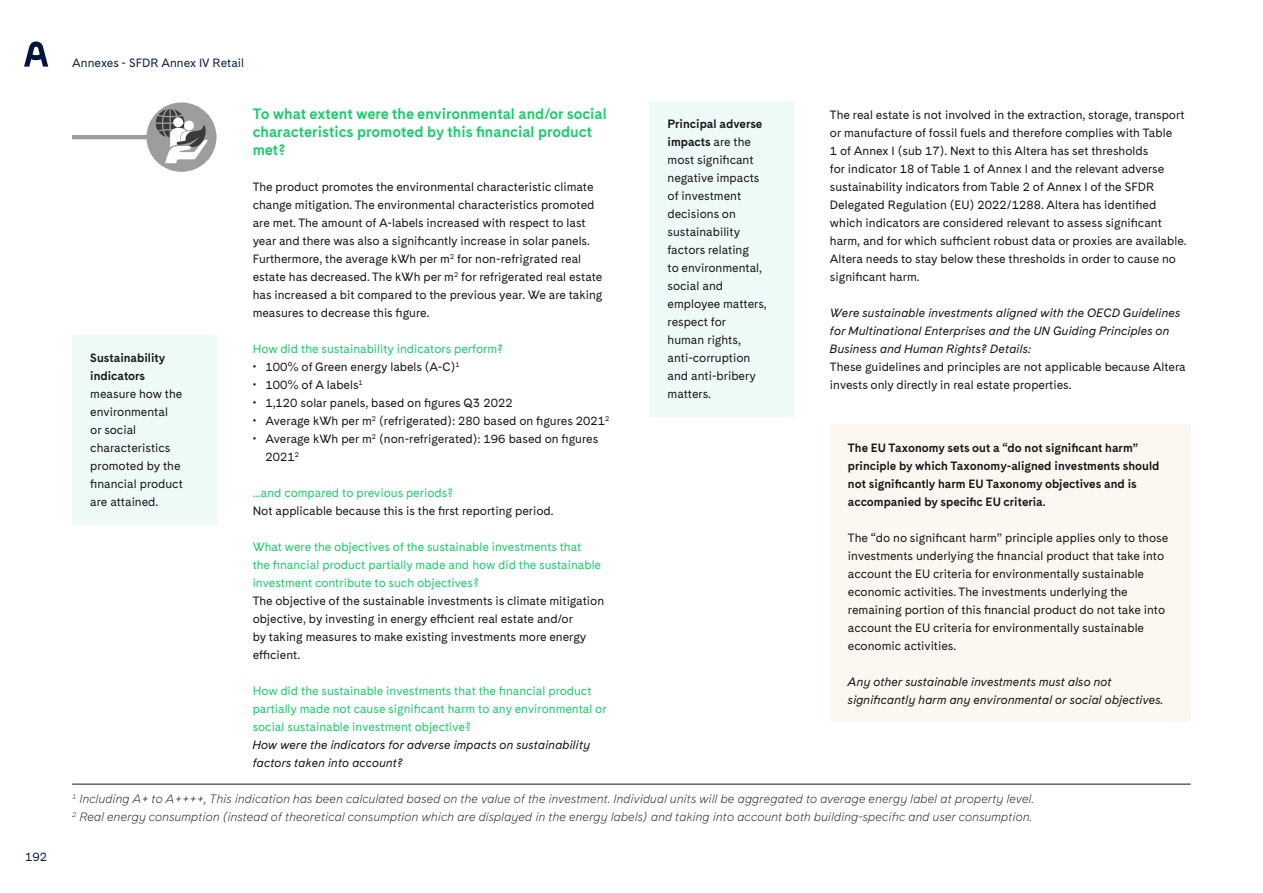
<style>
.page{position:relative;width:1263px;height:893px;background:#fff}
.page>*{position:absolute;margin:0;border:0;box-sizing:border-box;transform-origin:0 0}
.t1{font:700 15px/18px "Cadiz";color:#19cd69}
.Body{font:12px/18px "Cadiz";color:#181716}
.Body_links{font:12px/18px "Cadiz";color:#181716}
.t2{font:12px/18px "Cadiz";color:#19cd69}
.Body_links-2{font:italic 12px/18px "Cadiz";color:#181716}
.Body_z_afstand{font:italic 300 12px "Cadiz";color:#181716}
.Body_links-3{font:700 12px/18px "Cadiz";color:#181716}
.t3{font:12px "Cadiz";color:#0c2340}
.s1{font-weight:700}
</style>
<div class="page">
<svg style="left:24px;top:41px;width:24px;height:26px"></svg>
<div style="left:830px;top:425px;width:361px;height:297px;background:#fcf7f0"></div>
<hr style="left:72px;top:135px;width:87px;height:4px;background:#9d9d9b">
<div style="left:146px;top:102px;width:70px;height:70px;background:#9d9d9b;border-radius:50%"></div>
<svg style="left:156px;top:109px;width:52px;height:54px"></svg>
<div style="left:72px;top:335px;width:144px;height:189px;background:#edfaf7"></div>
<div style="left:649px;top:101px;width:145px;height:315px;background:#edfaf7"></div>
<hr style="left:72px;top:784px;width:1119px;height:1px;background:#181716">
<p class="t3" style="left:25px;top:850px;width:23px">192</p>
<p class="t3" style="left:72px;top:55px;width:173px">Annexes - SFDR Annex IV Retail</p>
<p class="Body_links" style="left:90px;top:350px;width:94px"><span class="s1">Sustainability indicators </span>measure how the environmental<br>or social characteristics promoted by the financial product are attained.</p>
<h4 class="t1" style="left:253px;top:106px;width:356px">To what extent were the environmental and/or social characteristics promoted by this financial product met?</h4>
<p class="Body" style="left:253px;top:178px;width:351px">The product promotes the environmental characteristic climate change mitigation. The environmental characteristics promoted are met. The amount of A-labels increased with respect to last year and there was also a significantly increase in solar panels.<br>Furthermore, the average kWh per m<sup>2</sup> for non-refrigrated real estate has decreased. The kWh per m<sup>2</sup> for refrigerated real estate has increased a bit compared to the previous year. We are taking measures to decrease this figure.</p>
<h5 class="t2" style="left:253px;top:340px;width:252px">How did the sustainability indicators perform?</h5>
<p class="Body" style="left:253px;top:358px;width:209px">• 100% of Green energy labels (A-C)<sup>1</sup></p>
<p class="Body" style="left:253px;top:376px;width:112px">• 100% of A labels<sup>1</sup></p>
<p class="Body" style="left:253px;top:394px;width:262px">• 1,120 solar panels, based on figures Q3 2022</p>
<p class="Body" style="left:253px;top:412px;width:358px">• Average kWh per m<sup>2</sup> (refrigerated): 280 based on figures 2021<sup>2</sup></p>
<p class="Body" style="left:265px;top:430px;width:334px;text-indent:-13px">• Average kWh per m<sup>2</sup> (non-refrigerated): 196 based on figures<br>2021<sup>2</sup></p>
<h5 class="t2" style="left:253px;top:484px;width:202px">…and compared to previous periods?</h5>
<p class="Body" style="left:253px;top:502px;width:302px">Not applicable because this is the first reporting period.</p>
<h5 class="t2" style="left:253px;top:538px;width:350px">What were the objectives of the sustainable investments that the financial product partially made and how did the sustainable investment contribute to such objectives?</h5>
<p class="Body" style="left:253px;top:592px;width:353px">The objective of the sustainable investments is climate mitigation objective, by investing in energy efficient real estate and/or<br>by taking measures to make existing investments more energy efficient.</p>
<h5 class="t2" style="left:253px;top:682px;width:355px">How did the sustainable investments that the financial product partially made not cause significant harm to any environmental or social sustainable investment objective?</h5>
<h6 class="Body_links-2" style="left:253px;top:736px;width:339px">How were the indicators for adverse impacts on sustainability factors taken into account?</h6>
<p class="Body_links" style="left:667px;top:116px;width:101px"><span class="s1">Principal adverse impacts</span> are the most significant negative impacts of investment decisions on sustainability factors relating<br>to environmental, social and employee matters, respect for<br>human rights, anti-corruption and anti-bribery matters.</p>
<p class="Body" style="left:830px;top:106px;width:358px">The real estate is not involved in the extraction, storage, transport or manufacture of fossil fuels and therefore complies with Table<br>1 of Annex I (sub 17). Next to this Altera has set thresholds<br>for indicator 18 of Table 1 of Annex I and the relevant adverse sustainability indicators from Table 2 of Annex I of the SFDR Delegated Regulation (EU) 2022/1288. Altera has identified which indicators are considered relevant to assess significant harm, and for which sufficient robust data or proxies are available.<br>Altera needs to stay below these thresholds in order to cause no significant harm.</p>
<h6 class="Body_links-2" style="left:830px;top:304px;width:352px">Were sustainable investments aligned with the OECD Guidelines for Multinational Enterprises and the UN Guiding Principles on<br>Business and Human Rights? Details:</h6>
<p class="Body" style="left:830px;top:358px;width:357px">These guidelines and principles are not applicable because Altera invests only directly in real estate properties.</p>
<p class="Body_links-3" style="left:848px;top:439px;width:313px">The EU Taxonomy sets out a “do not significant harm” principle by which Taxonomy-aligned investments should not significantly harm EU Taxonomy objectives and is accompanied by specific EU criteria.</p>
<p class="Body_links" style="left:848px;top:529px;width:322px">The “do no significant harm” principle applies only to those investments underlying the financial product that take into account the EU criteria for environmentally sustainable economic activities. The investments underlying the remaining portion of this financial product do not take into account the EU criteria for environmentally sustainable economic activities.</p>
<p class="Body_links-2" style="left:848px;top:673px;width:317px">Any other sustainable investments must also not significantly harm any environmental or social objectives.</p>
<p class="Body_z_afstand" style="left:72px;top:791px;width:964px"><sup>1</sup> Including A+ to A++++, This indication has been calculated based on the value of the investment. Individual units will be aggregated to average energy label at property level.</p>
<p class="Body_z_afstand" style="left:72px;top:809px;width:962px"><sup>2</sup> Real energy consumption (instead of theoretical consumption which are displayed in the energy labels) and taking into account both building-specific and user consumption.</p>
</div>
